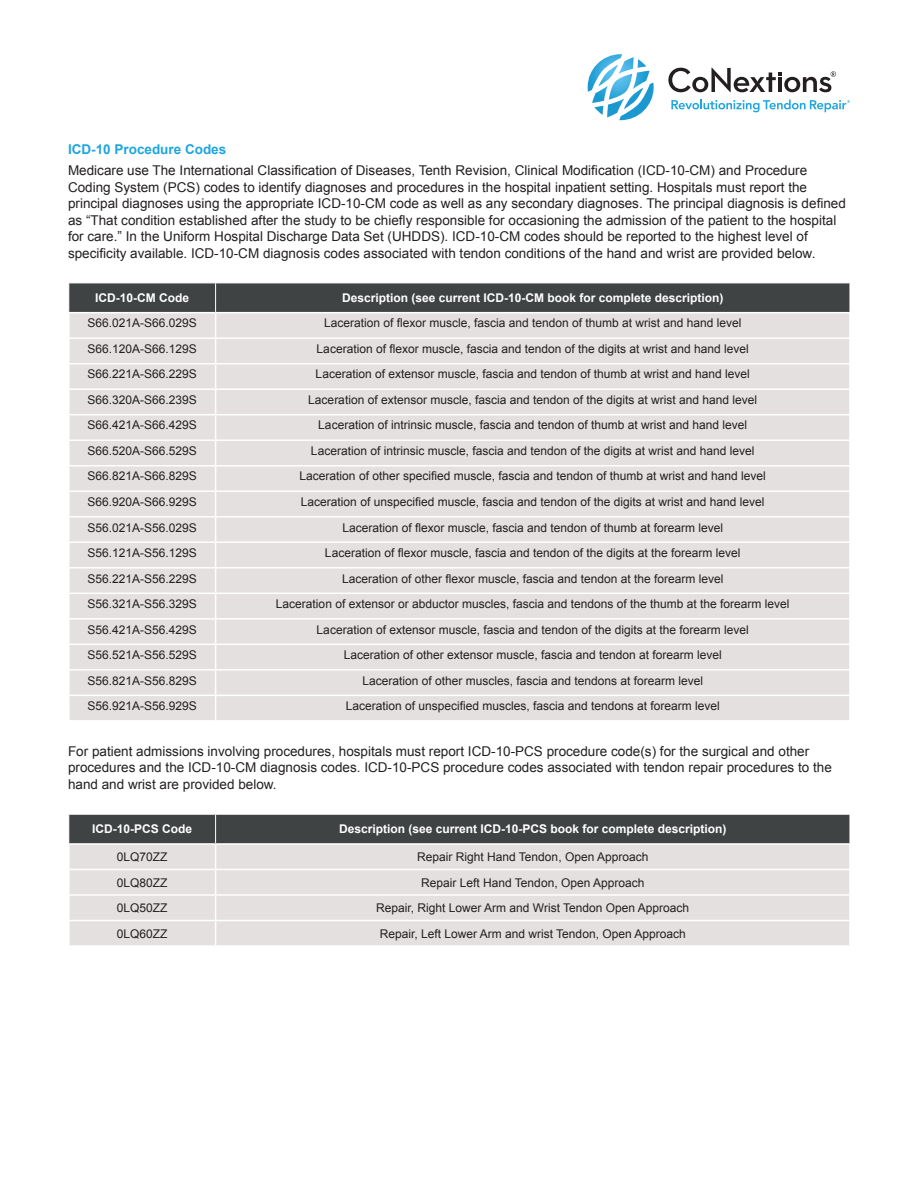
<style>
.page{position:relative;width:918px;height:1188px;background:#fff}
.page>*{position:absolute;margin:0;border:0;box-sizing:border-box;transform-origin:0 0}
.t1{font:13.5px/16.5px "Arial";color:#231f20}
.t2{font:700 13.5px "Arial";color:#1da6df}
.t3{font:12px "Arial";color:#231f20}
.t4{font:700 12px "Arial";color:#fff}
</style>
<div class="page">
<svg style="left:588px;top:54px;width:66px;height:66px"></svg>
<svg style="left:668px;top:68px;width:168px;height:24px"></svg>
<svg style="left:671px;top:100px;width:179px;height:12px"></svg>
<svg style="left:68px;top:283px;width:782px;height:437px;background:#dbd8d8"></svg>
<hr style="left:849px;top:696px;width:2px;height:24px;background:#fff">
<svg style="left:68px;top:814px;width:782px;height:131px;background:#c1bfbf"></svg>
<hr style="left:849px;top:921px;width:2px;height:24px;background:#fff">
<p class="t2" style="left:68px;top:141px;width:160px">ICD-10 Procedure Codes</p>
<p class="t1" style="left:68px;top:162px;width:779px">Medicare use The International Classification of Diseases, Tenth Revision, Clinical Modification (ICD-10-CM) and Procedure Coding System (PCS) codes to identify diagnoses and procedures in the hospital inpatient setting. Hospitals must report the principal diagnoses using the appropriate ICD-10-CM code as well as any secondary diagnoses. The principal diagnosis is defined as “That condition established after the study to be chiefly responsible for occasioning the admission of the patient to the hospital for care.” In the Uniform Hospital Discharge Data Set (UHDDS). ICD-10-CM codes should be reported to the highest level of specificity available. ICD-10-CM diagnosis codes associated with tendon conditions of the hand and wrist are provided below.</p>
<p class="t4" style="left:95px;top:290px;width:95px">ICD-10-CM Code</p>
<p class="t4" style="left:342px;top:290px;width:383px">Description (see current ICD-10-CM book for complete description)</p>
<p class="t3" style="left:87px;top:315px;width:111px">S66.021A-S66.029S</p>
<p class="t3" style="left:324px;top:315px;width:419px">Laceration of flexor muscle, fascia and tendon of thumb at wrist and hand level</p>
<p class="t3" style="left:87px;top:341px;width:111px">S66.120A-S66.129S</p>
<p class="t3" style="left:317px;top:341px;width:434px">Laceration of flexor muscle, fascia and tendon of the digits at wrist and hand level</p>
<p class="t3" style="left:87px;top:366px;width:111px">S66.221A-S66.229S</p>
<p class="t3" style="left:316px;top:366px;width:436px">Laceration of extensor muscle, fascia and tendon of thumb at wrist and hand level</p>
<p class="t3" style="left:87px;top:392px;width:111px">S66.320A-S66.239S</p>
<p class="t3" style="left:308px;top:392px;width:450px">Laceration of extensor muscle, fascia and tendon of the digits at wrist and hand level</p>
<p class="t3" style="left:87px;top:417px;width:111px">S66.421A-S66.429S</p>
<p class="t3" style="left:318px;top:417px;width:430px">Laceration of intrinsic muscle, fascia and tendon of thumb at wrist and hand level</p>
<p class="t3" style="left:87px;top:443px;width:111px">S66.520A-S66.529S</p>
<p class="t3" style="left:311px;top:443px;width:445px">Laceration of intrinsic muscle, fascia and tendon of the digits at wrist and hand level</p>
<p class="t3" style="left:87px;top:468px;width:111px">S66.821A-S66.829S</p>
<p class="t3" style="left:300px;top:468px;width:468px">Laceration of other specified muscle, fascia and tendon of thumb at wrist and hand level</p>
<p class="t3" style="left:87px;top:494px;width:111px">S66.920A-S66.929S</p>
<p class="t3" style="left:301px;top:494px;width:465px">Laceration of unspecified muscle, fascia and tendon of the digits at wrist and hand level</p>
<p class="t3" style="left:87px;top:519px;width:111px">S56.021A-S56.029S</p>
<p class="t3" style="left:342px;top:519px;width:382px">Laceration of flexor muscle, fascia and tendon of thumb at forearm level</p>
<p class="t3" style="left:87px;top:545px;width:111px">S56.121A-S56.129S</p>
<p class="t3" style="left:325px;top:545px;width:417px">Laceration of flexor muscle, fascia and tendon of the digits at the forearm level</p>
<p class="t3" style="left:87px;top:570px;width:111px">S56.221A-S56.229S</p>
<p class="t3" style="left:342px;top:570px;width:383px">Laceration of other flexor muscle, fascia and tendon at the forearm level</p>
<p class="t3" style="left:87px;top:596px;width:111px">S56.321A-S56.329S</p>
<p class="t3" style="left:276px;top:596px;width:515px">Laceration of extensor or abductor muscles, fascia and tendons of the thumb at the forearm level</p>
<p class="t3" style="left:87px;top:621px;width:111px">S56.421A-S56.429S</p>
<p class="t3" style="left:317px;top:621px;width:434px">Laceration of extensor muscle, fascia and tendon of the digits at the forearm level</p>
<p class="t3" style="left:87px;top:647px;width:111px">S56.521A-S56.529S</p>
<p class="t3" style="left:344px;top:647px;width:380px">Laceration of other extensor muscle, fascia and tendon at forearm level</p>
<p class="t3" style="left:87px;top:673px;width:111px">S56.821A-S56.829S</p>
<p class="t3" style="left:362px;top:673px;width:342px">Laceration of other muscles, fascia and tendons at forearm level</p>
<p class="t3" style="left:87px;top:698px;width:111px">S56.921A-S56.929S</p>
<p class="t3" style="left:346px;top:698px;width:376px">Laceration of unspecified muscles, fascia and tendons at forearm level</p>
<p class="t1" style="left:68px;top:743px;width:765px">For patient admissions involving procedures, hospitals must report ICD-10-PCS procedure code(s) for the surgical and other procedures and the ICD-10-CM diagnosis codes. ICD-10-PCS procedure codes associated with tendon repair procedures to the hand and wrist are provided below.</p>
<p class="t4" style="left:92px;top:821px;width:102px">ICD-10-PCS Code</p>
<p class="t4" style="left:339px;top:821px;width:389px">Description (see current ICD-10-PCS book for complete description)</p>
<p class="t3" style="left:117px;top:849px;width:52px">0LQ70ZZ</p>
<p class="t3" style="left:417px;top:849px;width:233px">Repair Right Hand Tendon, Open Approach</p>
<p class="t3" style="left:117px;top:875px;width:52px">0LQ80ZZ</p>
<p class="t3" style="left:421px;top:875px;width:225px">Repair Left Hand Tendon, Open Approach</p>
<p class="t3" style="left:117px;top:900px;width:52px">0LQ50ZZ</p>
<p class="t3" style="left:376px;top:900px;width:315px">Repair, Right Lower Arm and Wrist Tendon Open Approach</p>
<p class="t3" style="left:117px;top:926px;width:52px">0LQ60ZZ</p>
<p class="t3" style="left:380px;top:926px;width:307px">Repair, Left Lower Arm and wrist Tendon, Open Approach</p>
</div>
